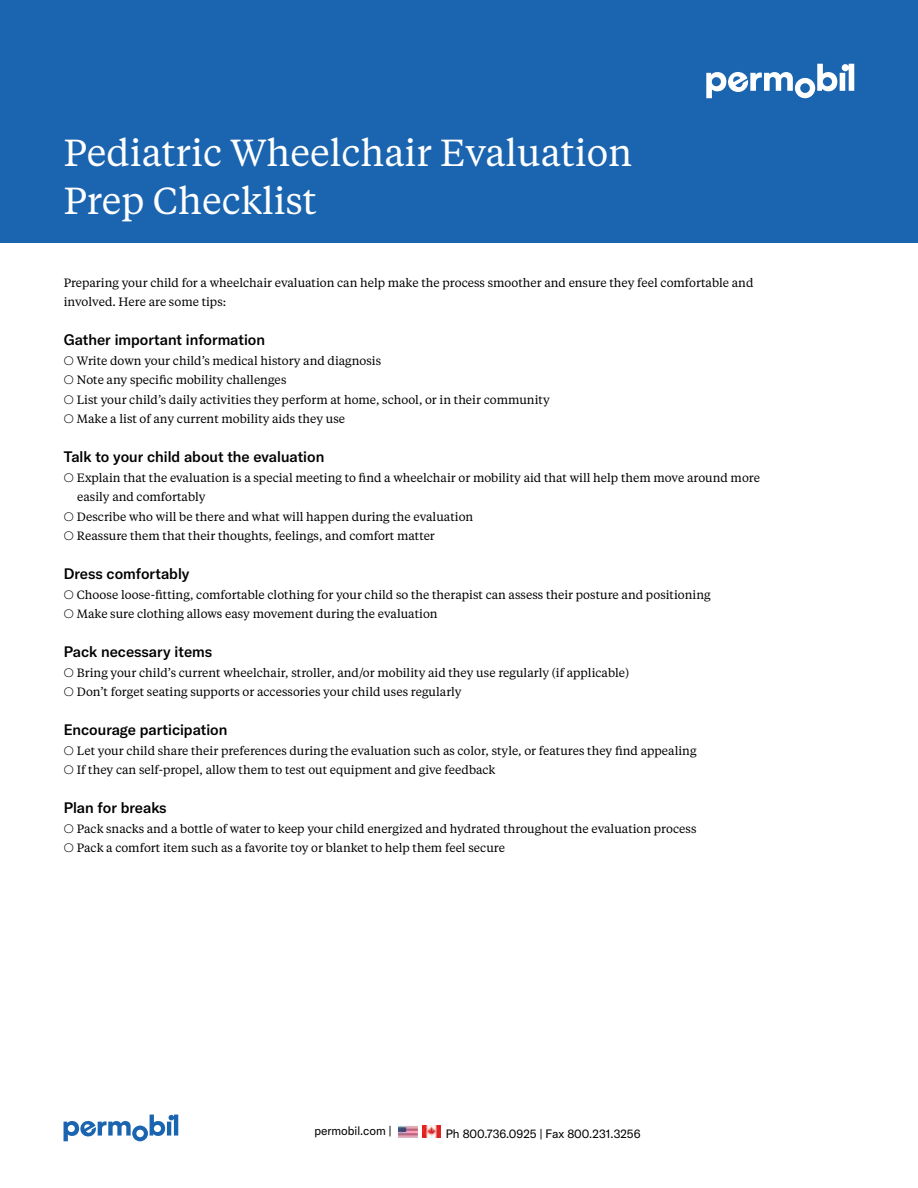
<style>
.page{position:relative;width:918px;height:1188px;background:#fff}
.page>*{position:absolute;margin:0;border:0;box-sizing:border-box;transform-origin:0 0}
.t1{font:37.5px/48px "Tiempos Text";color:#fff}
.t2{font:500 15px "GT America";color:#000}
.t3{font:12px/19.5px "Tiempos Text";color:#000}
.t4{font:12px "GT America";color:#000}
.s1{font-family:"GT America"}
</style>
<div class="page">
<div style="left:0;top:0;width:918px;height:243px;background:#1b65b0"></div>
<svg style="left:706px;top:64px;width:148px;height:34px"></svg>
<img style="left:399px;top:1125px;width:18px;height:13px">
<img style="left:422px;top:1125px;width:19px;height:13px">
<svg style="left:64px;top:1115px;width:114px;height:26px"></svg>
<h1 class="t1" style="left:64px;top:127px;width:570px">Pediatric Wheelchair Evaluation<br>Prep Checklist</h1>
<p class="t3" style="left:64px;top:272px;width:691px">Preparing your child for a wheelchair evaluation can help make the process smoother and ensure they feel comfortable and involved. Here are some tips:</p>
<p class="t2" style="left:64px;top:331px;width:203px">Gather important information</p>
<p class="t3" style="left:64px;top:350px;width:319px"><span class="s1">○</span> Write down your child’s medical history and diagnosis</p>
<p class="t3" style="left:64px;top:370px;width:224px"><span class="s1">○</span> Note any specific mobility challenges</p>
<p class="t3" style="left:64px;top:389px;width:488px"><span class="s1">○</span> List your child’s daily activities they perform at home, school, or in their community</p>
<p class="t3" style="left:64px;top:409px;width:283px"><span class="s1">○</span> Make a list of any current mobility aids they use</p>
<p class="t2" style="left:64px;top:448px;width:262px">Talk to your child about the evaluation</p>
<p class="t3" style="left:77px;top:467px;width:684px;text-indent:-14px"><span class="s1">○</span> Explain that the evaluation is a special meeting to find a wheelchair or mobility aid that will help them move around more easily and comfortably</p>
<p class="t3" style="left:64px;top:506px;width:411px"><span class="s1">○</span> Describe who will be there and what will happen during the evaluation</p>
<p class="t3" style="left:64px;top:526px;width:373px"><span class="s1">○</span> Reassure them that their thoughts, feelings, and comfort matter</p>
<p class="t2" style="left:64px;top:565px;width:127px">Dress comfortably</p>
<p class="t3" style="left:64px;top:584px;width:648px"><span class="s1">○</span> Choose loose-fitting, comfortable clothing for your child so the therapist can assess their posture and positioning</p>
<p class="t3" style="left:64px;top:604px;width:375px"><span class="s1">○</span> Make sure clothing allows easy movement during the evaluation</p>
<p class="t2" style="left:64px;top:643px;width:150px">Pack necessary items</p>
<p class="t3" style="left:64px;top:662px;width:567px"><span class="s1">○</span> Bring your child’s current wheelchair, stroller, and/or mobility aid they use regularly (if applicable)</p>
<p class="t3" style="left:64px;top:682px;width:400px"><span class="s1">○</span> Don’t forget seating supports or accessories your child uses regularly</p>
<p class="t2" style="left:64px;top:721px;width:165px">Encourage participation</p>
<p class="t3" style="left:64px;top:740px;width:634px"><span class="s1">○</span> Let your child share their preferences during the evaluation such as color, style, or features they find appealing</p>
<p class="t3" style="left:64px;top:760px;width:433px"><span class="s1">○</span> If they can self-propel, allow them to test out equipment and give feedback</p>
<p class="t2" style="left:64px;top:799px;width:104px">Plan for breaks</p>
<p class="t3" style="left:64px;top:818px;width:634px"><span class="s1">○</span> Pack snacks and a bottle of water to keep your child energized and hydrated throughout the evaluation process</p>
<p class="t3" style="left:64px;top:838px;width:443px"><span class="s1">○</span> Pack a comfort item such as a favorite toy or blanket to help them feel secure</p>
<p class="t4" style="left:314px;top:1124px;width:79px">permobil.com |</p>
<p class="t4" style="left:446px;top:1127px;width:196px">Ph 800.736.0925 | Fax 800.231.3256</p>
</div>
